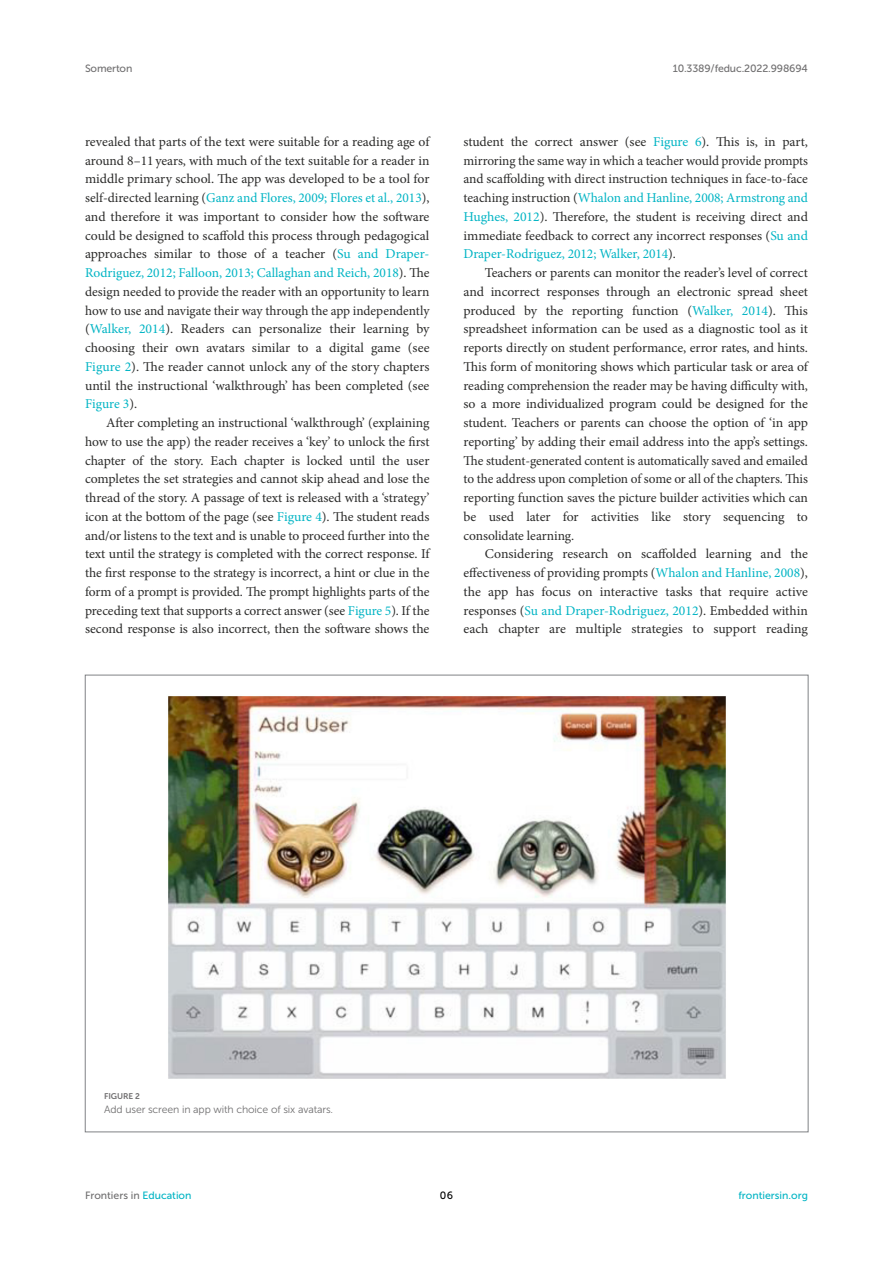
<style>
.page{position:relative;width:893px;height:1263px;background:#fff}
.page>*{position:absolute;margin:0;border:0;box-sizing:border-box;transform-origin:0 0}
.TEXT{font:13.5px/18.8px "Minion Pro";letter-spacing:-.005em;color:#2b2b2a;text-align:justify}
.t1{font:10.5px "Museo Sans 500";letter-spacing:-.015em;color:#706f70}
.FIG_LEG{font:10.5px "Museo Sans 300";letter-spacing:-.01em;color:#706f70}
.t2{font:10.5px "Museo Sans 500";color:#00b4c4}
.t3{font:10.5px "Museo Sans 500";color:#000}
.FIG_HD{font:8.25px "Museo Sans 700";letter-spacing:-.01em;color:#706f70}
.s1{color:#00b4c4}
</style>
<div class="page">
<img style="left:168px;top:696px;width:558px;height:383px">
<p class="t1" style="left:85px;top:63px;width:49px">Somerton</p>
<p class="t1" style="left:673px;top:63px;width:137px">10.3389/feduc.2022.998694</p>
<p class="TEXT" style="left:85px;top:132px;width:346px">revealed that parts of the text were suitable for a reading age of around 8–11 years, with much of the text suitable for a reader in middle primary school. The app was developed to be a tool for self-directed learning (<span class="s1">Ganz and Flores, 2009; Flores et al., 2013</span>), and therefore it was important to consider how the software could be designed to scaffold this process through pedagogical approaches similar to those of a teacher (<span class="s1">Su and Draper-Rodriguez, 2012; Falloon, 2013; Callaghan and Reich, 2018</span>). The design needed to provide the reader with an opportunity to learn how to use and navigate their way through the app independently (<span class="s1">Walker, 2014</span>). Readers can personalize their learning by choosing their own avatars similar to a digital game (see <span class="s1">Figure 2</span>). The reader cannot unlock any of the story chapters until the instructional ‘walkthrough’ has been completed (see <span class="s1">Figure 3</span>).</p>
<p class="TEXT" style="left:85px;top:413px;width:346px;text-indent:21px">After completing an instructional ‘walkthrough’ (explaining how to use the app) the reader receives a ‘key’ to unlock the first chapter of the story. Each chapter is locked until the user completes the set strategies and cannot skip ahead and lose the thread of the story. A passage of text is released with a ‘strategy’ icon at the bottom of the page (see <span class="s1">Figure 4</span>). The student reads and/or listens to the text and is unable to proceed further into the text until the strategy is completed with the correct response. If the first response to the strategy is incorrect, a hint or clue in the form of a prompt is provided. The prompt highlights parts of the preceding text that supports a correct answer (see <span class="s1">Figure 5</span>). If the second response is also incorrect, then the software shows the</p>
<p class="TEXT" style="left:463px;top:132px;width:346px">student the correct answer (see <span class="s1">Figure 6</span>). This is, in part, mirroring the same way in which a teacher would provide prompts and scaffolding with direct instruction techniques in face-to-face teaching instruction (<span class="s1">Whalon and Hanline, 2008; Armstrong and Hughes, 2012</span>). Therefore, the student is receiving direct and immediate feedback to correct any incorrect responses (<span class="s1">Su and Draper-Rodriguez, 2012; Walker, 2014</span>).</p>
<p class="TEXT" style="left:463px;top:263px;width:346px;text-indent:21px">Teachers or parents can monitor the reader’s level of correct and incorrect responses through an electronic spread sheet produced by the reporting function (<span class="s1">Walker, 2014</span>). This spreadsheet information can be used as a diagnostic tool as it reports directly on student performance, error rates, and hints.<br>This form of monitoring shows which particular task or area of reading comprehension the reader may be having difficulty with, so a more individualized program could be designed for the student. Teachers or parents can choose the option of ‘in app reporting’ by adding their email address into the app’s settings.<br>The student-generated content is automatically saved and emailed to the address upon completion of some or all of the chapters. This reporting function saves the picture builder activities which can be used later for activities like story sequencing to consolidate learning.</p>
<p class="TEXT" style="left:463px;top:545px;width:346px;text-indent:21px">Considering research on scaffolded learning and the effectiveness of providing prompts (<span class="s1">Whalon and Hanline, 2008</span>), the app has focus on interactive tasks that require active responses (<span class="s1">Su and Draper-Rodriguez, 2012</span>). Embedded within each chapter are multiple strategies to support reading</p>
<p class="FIG_HD" style="left:104px;top:1092px;width:37px">FIGURE 2</p>
<p class="FIG_LEG" style="left:104px;top:1104px;width:231px">Add user screen in app with choice of six avatars.</p>
<p class="t1" style="left:85px;top:1190px;width:108px">Frontiers in <span class="s1">Education</span></p>
<p class="t3" style="left:440px;top:1190px;width:15px">06</p>
<p class="t2" style="left:738px;top:1190px;width:71px">frontiersin.org</p>
</div>
